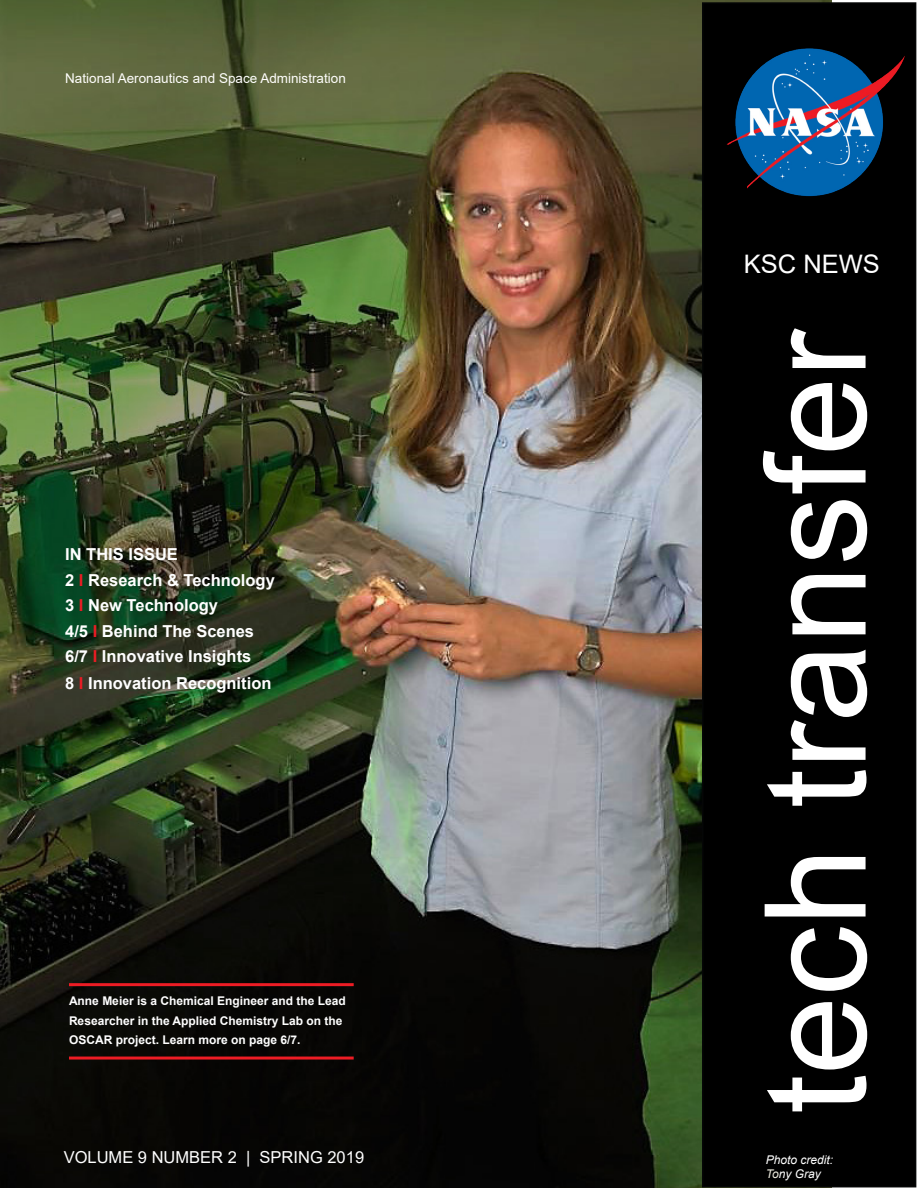
<style>
.page{position:relative;width:918px;height:1188px;background:#fff}
.page>*{position:absolute;margin:0;border:0;box-sizing:border-box;transform-origin:0 0}
.Para{font:141px "Arial";color:#fff}
.Para-2{font:25.5px "Arial";color:#fff}
.Para-3{font:700 16.5px "Arial";color:#fff}
.Para-4{font:16.5px "Arial";color:#fff}
.Para-5{font:13.5px "Arial";color:#fffefc}
.Para-6{font:700 12px "Arial";color:#fff}
.cutline{font:italic 12px "Arial";color:#fff}
.s1{color:#ed1c24}
.s2{color:#ebe9dc}
</style>
<div class="page">
<img style="left:0;top:0;width:832px;height:1188px">
<hr style="left:69px;top:1057px;width:285px;height:3px;background:#ed1c24">
<hr style="left:69px;top:983px;width:285px;height:3px;background:#ed1c24">
<div style="left:703px;top:3px;width:213px;height:1184px;background:#000"></div>
<div style="left:702px;top:2px;width:214px;height:1185px;border:2px solid #050606"></div>
<img style="left:726px;top:48px;width:179px;height:149px">
<p class="Para-5" style="left:65px;top:69px;width:282px">National Aeronautics and Space Administration</p>
<p class="Para-3" style="left:65px;top:543px;width:114px">IN THIS ISSUE</p>
<p class="Para-3" style="left:65px;top:568px;width:211px">2 <span class="s1">I</span> Research &amp; Technology</p>
<p class="Para-3" style="left:65px;top:594px;width:154px">3 <span class="s1">I</span> New Technology</p>
<p class="Para-3" style="left:65px;top:619px;width:190px">4/5 <span class="s1">I</span> Behind The Scenes</p>
<p class="Para-3" style="left:65px;top:645px;width:188px">6/7 <span class="s1">I</span> Innovative Insights</p>
<p class="Para-3" style="left:65px;top:672px;width:208px">8 <span class="s1">I</span> Innovation Recognition</p>
<p class="Para-6" style="left:69px;top:993px;width:278px">Anne Meier is a Chemical Engineer and the Lead</p>
<p class="Para-6" style="left:69px;top:1012px;width:275px">Researcher in the Applied Chemistry Lab on the</p>
<p class="Para-6" style="left:69px;top:1032px;width:233px">OSCAR project. Learn more on page 6/7.</p>
<p class="Para-4" style="left:64px;top:1146px;width:302px">VOLUME 9 NUMBER 2 | SPRING 2019</p>
<p class="Para-2" style="left:744px;top:246px;width:138px">KSC NEWS</p>
<p class="Para" style="left:719px;top:1114px;width:787px;rotate:-90deg">tech transfer</p>
<p class="cutline" style="left:766px;top:1152px;width:69px">Photo credit:</p>
<p class="cutline" style="left:766px;top:1166px;width:56px"><span class="s2">To</span>ny Gray</p>
</div>
